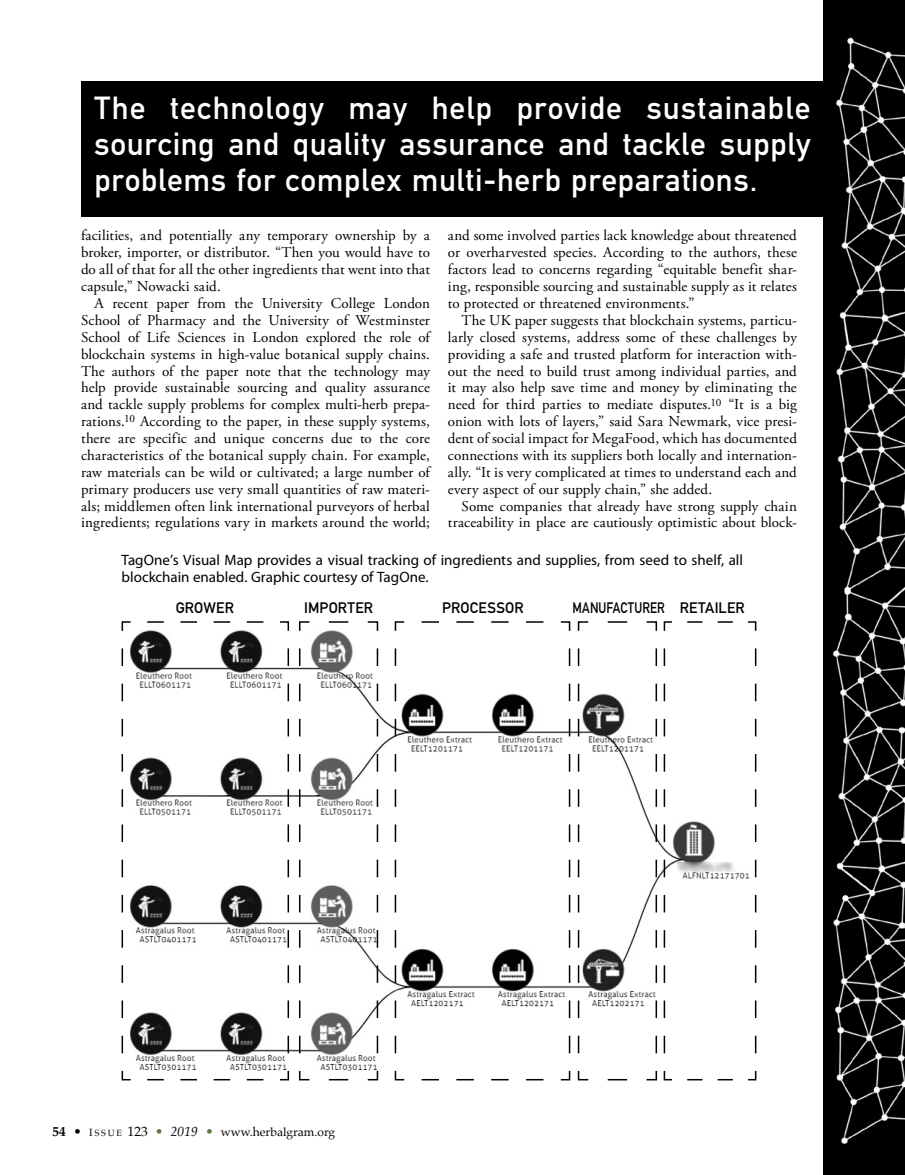
<style>
.page{position:relative;width:905px;height:1175px;background:#fff}
.page>*{position:absolute;margin:0;border:0;box-sizing:border-box;transform-origin:0 0}
.t1{font:700 31.5px/36px "DIN Alternate";letter-spacing:.02em;color:#fff;text-align:justify}
.t2{font:15px/17px "Adobe Garamond Pro";letter-spacing:.005em;color:#000;text-align:justify}
.t3{font:15px/16.8px "Myriad Pro";color:#000}
.t4{font:700 15px "DIN Alternate";letter-spacing:.01em;color:#000}
.t5{font:700 15px "DIN Alternate";letter-spacing:.01em;color:#000;scale:.83 1}
.t6{font:12px "Palatino";color:#000}
.s1{font-weight:700;font-size:13.5px}
.s2{font-size:13.5px}
.s3{font-size:10.5px}
.s4{font-size:9px}
.s5{font-size:13.5px;color:#5c7644}
.s6{font-style:italic;font-size:13.5px}
</style>
<div class="page">
<img style="left:824px;top:0;width:80px;height:1174px">
<div style="left:81px;top:81px;width:743px;height:135px;background:#000"></div>
<svg style="left:121px;top:621px;width:169px;height:460px"></svg>
<svg style="left:298px;top:621px;width:81px;height:460px"></svg>
<svg style="left:577px;top:621px;width:80px;height:460px"></svg>
<svg style="left:663px;top:621px;width:94px;height:460px"></svg>
<svg style="left:394px;top:621px;width:177px;height:460px"></svg>
<h1 class="t1" style="left:94px;top:88px;width:717px">The technology may help provide sustainable sourcing and quality assurance and tackle supply problems for complex multi-herb preparations.</h1>
<p class="t2" style="left:81px;top:228px;width:350px">facilities, and potentially any temporary ownership by a broker, importer, or distributor. “Then you would have to do all of that for all the other ingredients that went into that capsule,” Nowacki said.</p>
<p class="t2" style="left:81px;top:295px;width:350px;text-indent:14px">A recent paper from the University College London School of Pharmacy and the University of Westminster School of Life Sciences in London explored the role of blockchain systems in high-value botanical supply chains.<br>The authors of the paper note that the technology may help provide sustainable sourcing and quality assurance and tackle supply problems for complex multi-herb prepa&shy;rations.<sup>10</sup> According to the paper, in these supply systems, there are specific and unique concerns due to the core characteristics of the botanical supply chain. For example, raw materials can be wild or cultivated; a large number of primary producers use very small quantities of raw materi&shy;als; middlemen often link international purveyors of herbal ingredients; regulations vary in markets around the world;</p>
<p class="t2" style="left:448px;top:228px;width:350px">and some involved parties lack knowledge about threatened or overharvested species. According to the authors, these factors lead to concerns regarding “equitable benefit shar&shy;ing, responsible sourcing and sustainable supply as it relates to protected or threatened environments.”</p>
<p class="t2" style="left:448px;top:312px;width:350px;text-indent:14px">The UK paper suggests that blockchain systems, particu&shy;larly closed systems, address some of these challenges by providing a safe and trusted platform for interaction with&shy;out the need to build trust among individual parties, and it may also help save time and money by eliminating the need for third parties to mediate disputes.<sup>10</sup> “It is a big onion with lots of layers,” said Sara Newmark, vice presi&shy;dent of social impact for MegaFood, which has documented connections with its suppliers both locally and internation&shy;ally. “It is very complicated at times to understand each and every aspect of our supply chain,” she added.</p>
<p class="t2" style="left:448px;top:498px;width:350px;text-align:right">Some companies that already have strong supply chain traceability in place are cautiously optimistic about block-</p>
<p class="t3" style="left:122px;top:552px;width:622px">TagOne’s Visual Map provides a visual tracking of ingredients and supplies, from seed to shelf, all blockchain enabled. Graphic courtesy of TagOne.</p>
<p class="t4" style="left:176px;top:596px;width:60px">GROWER</p>
<p class="t4" style="left:304px;top:596px;width:70px">IMPORTER</p>
<p class="t4" style="left:442px;top:596px;width:83px">PROCESSOR</p>
<p class="t5" style="left:572px;top:596px;width:209px">MANUFACTURER RETAILER</p>
<p class="t6" style="left:52px;top:1122px;width:284px"><span class="s1">54</span> <span class="s2">•</span> <span class="s3">I</span> <span class="s4">S S U E</span> <span class="s2">123</span> <span class="s5">•</span> <span class="s6">2019</span> <span class="s5">•</span> www.herbalgram.org</p>
</div>
